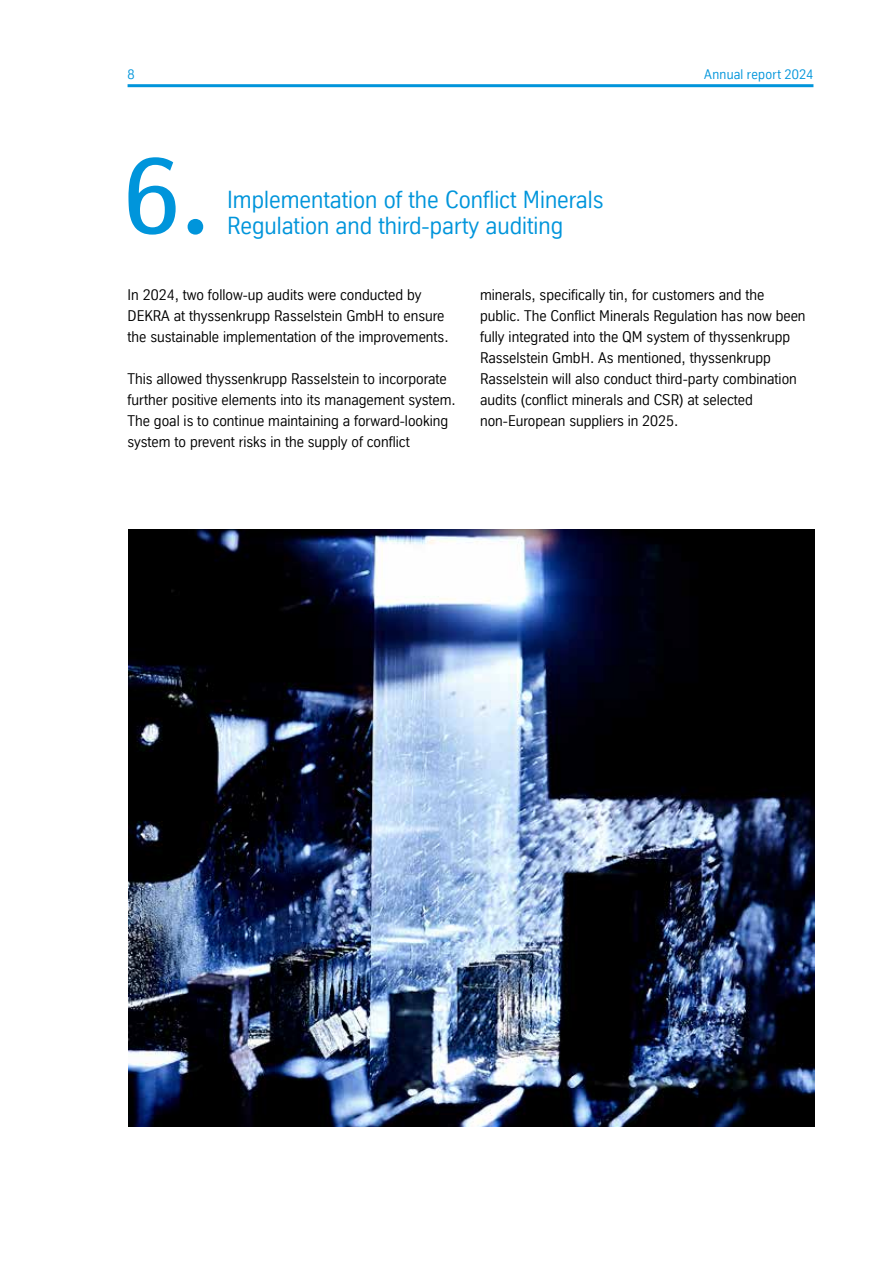
<style>
.page{position:relative;width:893px;height:1263px;background:#fff}
.page>*{position:absolute;margin:0;border:0;box-sizing:border-box;transform-origin:0 0}
.t1{font:500 105px "TK Serif";color:#0095db}
.t2{font:24px "TK Type";color:#0095db}
.t3{font:15px/21px "TK Type";color:#000}
.t4{font:13.5px "TK Type";letter-spacing:.015em;color:#0095db}
</style>
<div class="page">
<hr style="left:128px;top:84px;width:685px;height:3px;background:#0095db">
<img style="left:129px;top:529px;width:685px;height:598px">
<p class="t4" style="left:128px;top:66px;width:9px">8</p>
<p class="t4" style="left:704px;top:66px;width:111px">Annual report 2024</p>
<h1 class="t1" style="left:123px;top:131px;width:91px">6.</h1>
<h2 class="t2" style="left:227px;top:187px;width:378px">Implementation of the Conflict Minerals</h2>
<h2 class="t2" style="left:227px;top:212px;width:338px">Regulation and third-party auditing</h2>
<p class="t3" style="left:128px;top:284px;width:323px">In 2024, two follow-up audits were conducted by<br>DEKRA at thyssenkrupp Rasselstein GmbH to ensure the sustainable implementation of the improvements.</p>
<p class="t3" style="left:128px;top:368px;width:330px">This allowed thyssenkrupp Rasselstein to incorporate further positive elements into its management system.<br>The goal is to continue maintaining a forward-looking system to prevent risks in the supply of conflict</p>
<p class="t3" style="left:480px;top:284px;width:327px">minerals, specifically tin, for customers and the public. The Conflict Minerals Regulation has now been fully integrated into the QM system of thyssenkrupp Rasselstein GmbH. As mentioned, thyssenkrupp Rasselstein will also conduct third-party combination audits (conflict minerals and CSR) at selected non-European suppliers in 2025.</p>
</div>
